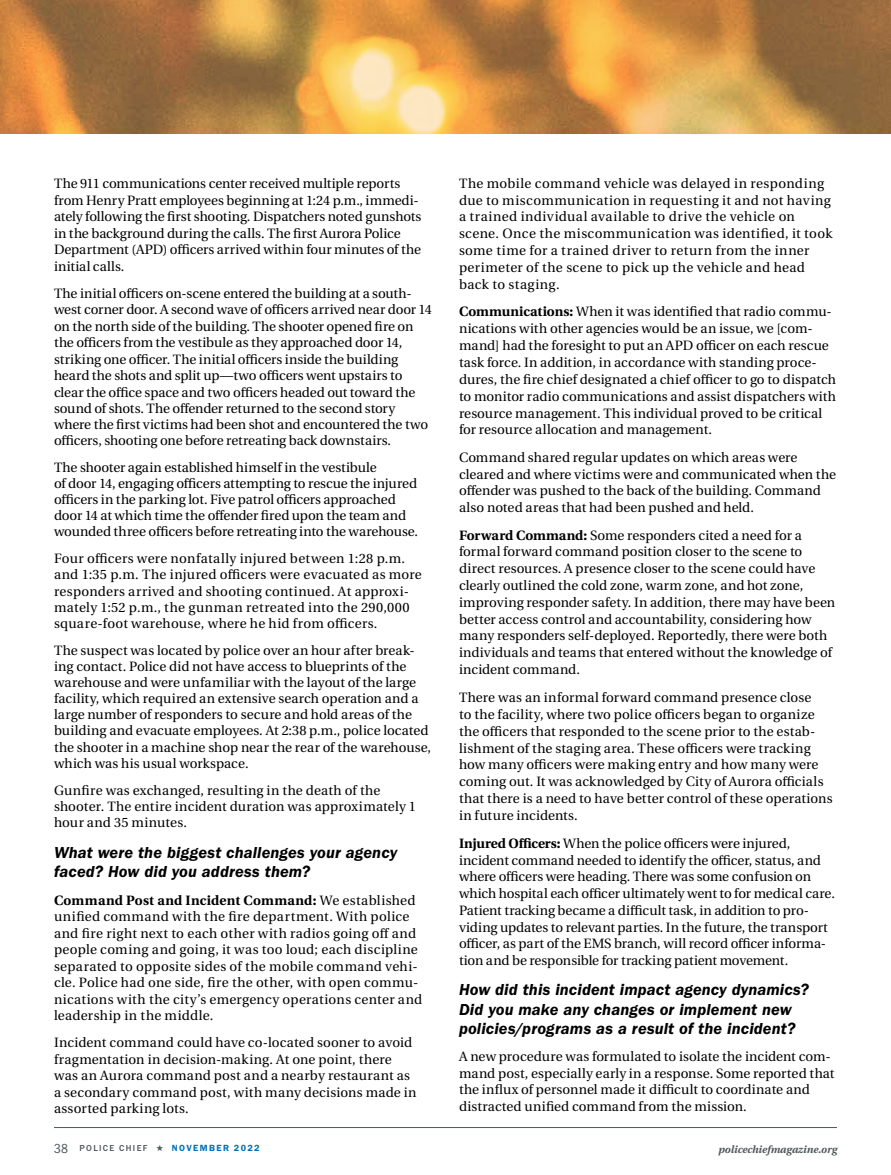
<style>
.page{position:relative;width:891px;height:1175px;background:#fff}
.page>*{position:absolute;margin:0;border:0;box-sizing:border-box;transform-origin:0 0}
.t1{font:italic 600 16.5px/19.5px "ITC Franklin Gothic Std";letter-spacing:.005em;color:#000}
.t2{font:13.5px/16.8px "Heuristica";letter-spacing:.005em;color:#000}
.t3{font:13.5px/16.8px "Heuristica";letter-spacing:.03em;color:#000}
.t4{font:13.5px/16px "Heuristica";letter-spacing:.025em;color:#000}
.t5{font:italic 700 10.5px "Heuristica";color:#4e5859}
.t6{font:600 9px "ITC Franklin Gothic Std";letter-spacing:.15em;color:#0071b9}
.s1{font-weight:700}
.s2{font-weight:400;font-stretch:condensed;font-size:13.5px;color:#4e5859}
.s3{font-weight:500;color:#4e5859}
.s4{color:#4e5859}
</style>
<div class="page">
<hr style="left:54px;top:1127px;width:783px;height:1px;background:#4e5859">
<img style="left:0;top:0;width:891px;height:134px">
<p class="t2" style="left:54px;top:175px;width:369px">The 911 communications center received multiple reports from Henry Pratt employees beginning at 1:24 p.m., immedi&shy;ately following the first shooting. Dispatchers noted gunshots in the background during the calls. The first Aurora Police Department (APD) officers arrived within four minutes of the initial calls.</p>
<p class="t2" style="left:54px;top:285px;width:379px;line-height:16.4px">The initial officers on-scene entered the building at a south&shy;west corner door. A second wave of officers arrived near door 14 on the north side of the building. The shooter opened fire on the officers from the vestibule as they approached door 14, striking one officer. The initial officers inside the building heard the shots and split up—two officers went upstairs to clear the office space and two officers headed out toward the sound of shots. The offender returned to the second story where the first victims had been shot and encountered the two officers, shooting one before retreating back downstairs.</p>
<p class="t2" style="left:54px;top:459px;width:366px;line-height:16px">The shooter again established himself in the vestibule<br>of door 14, engaging officers attempting to rescue the injured officers in the parking lot. Five patrol officers approached door 14 at which time the offender fired upon the team and wounded three officers before retreating into the warehouse.</p>
<p class="t4" style="left:54px;top:551px;width:369px">Four officers were nonfatally injured between 1:28 p.m. and 1:35 p.m. The injured officers were evacuated as more responders arrived and shooting continued. At approxi&shy;mately 1:52 p.m., the gunman retreated into the 290,000 square-foot warehouse, where he hid from officers.</p>
<p class="t2" style="left:54px;top:642px;width:379px;line-height:16px">The suspect was located by police over an hour after break&shy;ing contact. Police did not have access to blueprints of the warehouse and were unfamiliar with the layout of the large facility, which required an extensive search operation and a large number of responders to secure and hold areas of the building and evacuate employees. At 2:38 p.m., police located the shooter in a machine shop near the rear of the warehouse, which was his usual workspace.</p>
<p class="t2" style="left:54px;top:782px;width:364px;line-height:16.4px">Gunfire was exchanged, resulting in the death of the shooter. The entire incident duration was approximately 1 hour and 35 minutes.</p>
<p class="t1" style="left:54px;top:842px;width:345px">What were the biggest challenges your agency faced? How did you address them?</p>
<p class="t2" style="left:54px;top:891px;width:370px"><span class="s1">Command Post and Incident Command:</span> We established unified command with the fire department. With police and fire right next to each other with radios going off and people coming and going, it was too loud; each discipline separated to opposite sides of the mobile command vehi&shy;cle. Police had one side, fire the other, with open commu&shy;nications with the city’s emergency operations center and leadership in the middle.</p>
<p class="t2" style="left:54px;top:1034px;width:364px">Incident command could have co-located sooner to avoid fragmentation in decision-making. At one point, there was an Aurora command post and a nearby restaurant as a secondary command post, with many decisions made in assorted parking lots.</p>
<p class="t3" style="left:459px;top:175px;width:375px">The mobile command vehicle was delayed in responding due to miscommunication in requesting it and not having a trained individual available to drive the vehicle on scene. Once the miscommunication was identified, it took some time for a trained driver to return from the inner perimeter of the scene to pick up the vehicle and head back to staging.</p>
<p class="t2" style="left:459px;top:303px;width:379px"><span class="s1">Communications:</span> When it was identified that radio commu&shy;nications with other agencies would be an issue, we [com&shy;mand] had the foresight to put an APD officer on each rescue task force. In addition, in accordance with standing proce&shy;dures, the fire chief designated a chief officer to go to dispatch to monitor radio communications and assist dispatchers with resource management. This individual proved to be critical for resource allocation and management.</p>
<p class="t2" style="left:459px;top:449px;width:379px">Command shared regular updates on which areas were cleared and where victims were and communicated when the offender was pushed to the back of the building. Command also noted areas that had been pushed and held.</p>
<p class="t2" style="left:459px;top:527px;width:378px"><span class="s1">Forward Command:</span> Some responders cited a need for a formal forward command position closer to the scene to direct resources. A presence closer to the scene could have clearly outlined the cold zone, warm zone, and hot zone, improving responder safety. In addition, there may have been better access control and accountability, considering how many responders self-deployed. Reportedly, there were both individuals and teams that entered without the knowledge of incident command.</p>
<p class="t2" style="left:459px;top:689px;width:375px">There was an informal forward command presence close<br>to the facility, where two police officers began to organize the officers that responded to the scene prior to the estab&shy;lishment of the staging area. These officers were tracking how many officers were making entry and how many were coming out. It was acknowledged by City of Aurora officials that there is a need to have better control of these operations in future incidents.</p>
<p class="t2" style="left:459px;top:835px;width:377px"><span class="s1">Injured Officers:</span> When the police officers were injured, incident command needed to identify the officer, status, and where officers were heading. There was some confusion on which hospital each officer ultimately went to for medical care.<br>Patient tracking became a difficult task, in addition to pro&shy;viding updates to relevant parties. In the future, the transport officer, as part of the EMS branch, will record officer informa&shy;tion and be responsible for tracking patient movement.</p>
<p class="t1" style="left:459px;top:980px;width:351px">How did this incident impact agency dynamics?<br>Did you make any changes or implement new policies/programs as a result of the incident?</p>
<p class="t2" style="left:459px;top:1048px;width:377px">A new procedure was formulated to isolate the incident com&shy;mand post, especially early in a response. Some reported that the influx of personnel made it difficult to coordinate and distracted unified command from the mission.</p>
<p class="t6" style="left:54px;top:1142px;width:207px"><span class="s2">38</span> <span class="s3">POLICE CHIEF</span> <span class="s4">★</span> NOVEMBER 2022</p>
<p class="t5" style="left:718px;top:1140px;width:120px">policechiefmagazine.org</p>
</div>
